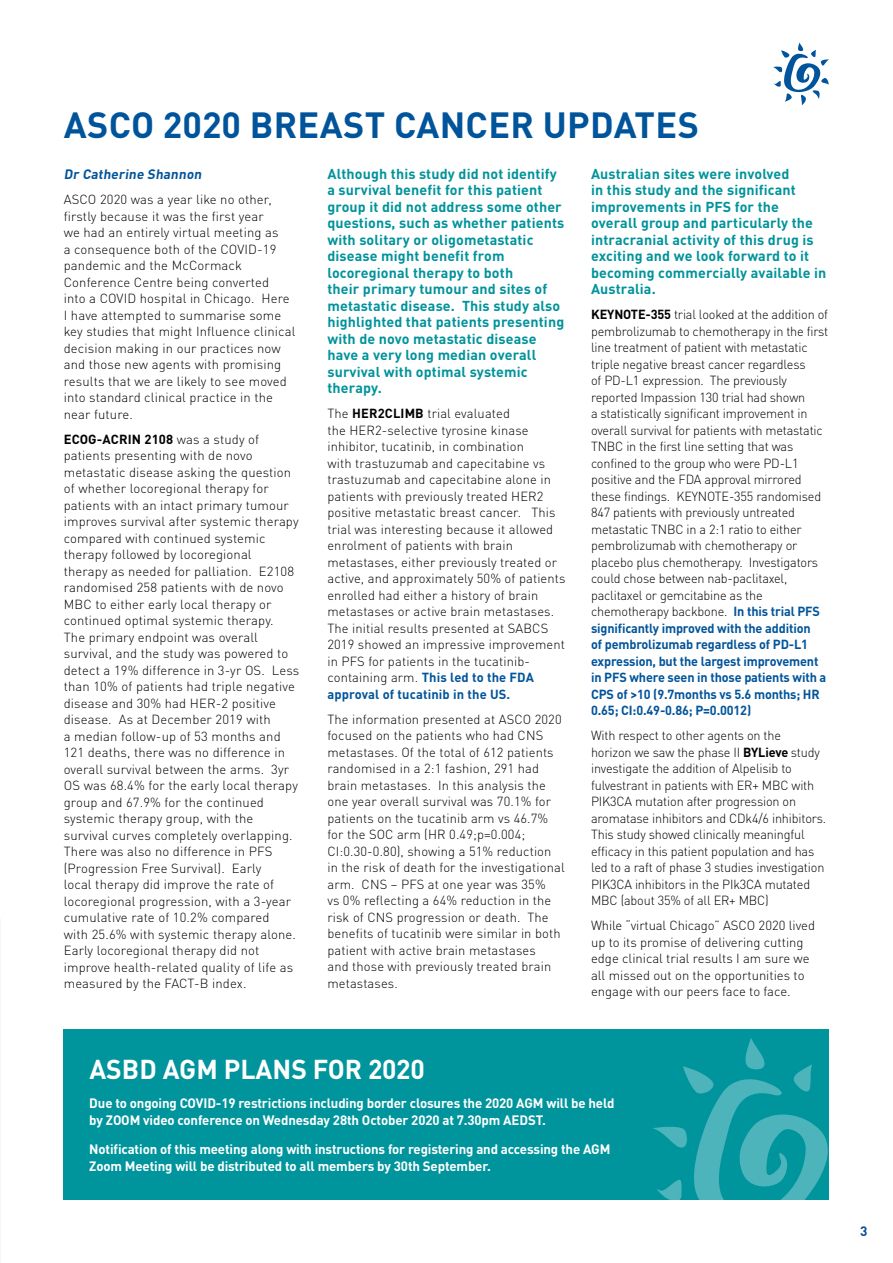
<style>
.page{position:relative;width:893px;height:1263px;background:#fff}
.page>*{position:absolute;margin:0;border:0;box-sizing:border-box;transform-origin:0 0}
.t1{font:700 36px "DIN Pro";letter-spacing:.01em;color:#00549b}
.t2{font:700 27px "DIN Pro";color:#fff}
.t3{font:700 14.25px/16.5px "DIN Pro";letter-spacing:.01em;color:#00939b}
.t4{font:700 13.5px/16.5px "DIN Pro";letter-spacing:-.01em;color:#fff}
.t5{font:700 13.5px "DIN Pro";color:#00549b}
.t6{font:700 13.5px "DIN Pro";color:#0d4e98}
.t7{font:300 13.05px/16.5px "DIN Pro";letter-spacing:.01em;color:#000}
.t8{font:300 13.05px/16.5px "DIN Pro";letter-spacing:-.01em;color:#000}
.s1{font-weight:700}
.s2{font-weight:700;color:#00549b}
</style>
<div class="page">
<svg style="left:773px;top:43px;width:56px;height:62px"></svg>
<div style="left:64px;top:1029px;width:765px;height:170px;background:#00959d"></div>
<svg style="left:653px;top:1038px;width:176px;height:162px"></svg>
<h1 class="t1" style="left:64px;top:95px;width:636px">ASCO 2020 BREAST CANCER UPDATES</h1>
<p class="t5" style="left:64px;top:163px;width:142px">Dr Catherine Shannon</p>
<p class="t7" style="left:64px;top:190px;width:233px">ASCO 2020 was a year like no other, firstly because it was the first year<br>we had an entirely virtual meeting as<br>a consequence both of the COVID-19 pandemic and the McCormack Conference Centre being converted<br>into a COVID hospital in Chicago. Here I have attempted to summarise some key studies that might Influence clinical decision making in our practices now and those new agents with promising results that we are likely to see moved into standard clinical practice in the near future.</p>
<p class="t7" style="left:64px;top:430px;width:237px"><span class="s1">ECOG-ACRIN 2108</span> was a study of patients presenting with de novo metastatic disease asking the question of whether locoregional therapy for patients with an intact primary tumour improves survival after systemic therapy compared with continued systemic therapy followed by locoregional<br>therapy as needed for palliation. E2108 randomised 258 patients with de novo MBC to either early local therapy or continued optimal systemic therapy.<br>The primary endpoint was overall survival, and the study was powered to detect a 19% difference in 3-yr OS. Less than 10% of patients had triple negative disease and 30% had HER-2 positive disease. As at December 2019 with<br>a median follow-up of 53 months and 121 deaths, there was no difference in overall survival between the arms. 3yr OS was 68.4% for the early local therapy group and 67.9% for the continued systemic therapy group, with the survival curves completely overlapping.<br>There was also no difference in PFS (Progression Free Survival). Early<br>local therapy did improve the rate of locoregional progression, with a 3-year cumulative rate of 10.2% compared<br>with 25.6% with systemic therapy alone.<br>Early locoregional therapy did not improve health-related quality of life as measured by the FACT-B index.</p>
<p class="t3" style="left:327px;top:164px;width:238px">Although this study did not identify a survival benefit for this patient group it did not address some other questions, such as whether patients with solitary or oligometastatic disease might benefit from locoregional therapy to both<br>their primary tumour and sites of metastatic disease. This study also highlighted that patients presenting with de novo metastatic disease have a very long median overall survival with optimal systemic therapy.</p>
<p class="t7" style="left:327px;top:404px;width:240px">The <span class="s1">HER2CLIMB</span> trial evaluated<br>the HER2-selective tyrosine kinase inhibitor, tucatinib, in combination<br>with trastuzumab and capecitabine vs trastuzumab and capecitabine alone in patients with previously treated HER2 positive metastatic breast cancer. This trial was interesting because it allowed enrolment of patients with brain metastases, either previously treated or active, and approximately 50% of patients enrolled had either a history of brain metastases or active brain metastases.<br>The initial results presented at SABCS 2019 showed an impressive improvement in PFS for patients in the tucatinib&shy;containing arm. <span class="s2">This led to the FDA approval of tucatinib in the US.</span></p>
<p class="t7" style="left:327px;top:710px;width:239px">The information presented at ASCO 2020 focused on the patients who had CNS metastases. Of the total of 612 patients randomised in a 2:1 fashion, 291 had brain metastases. In this analysis the one year overall survival was 70.1% for patients on the tucatinib arm vs 46.7% for the SOC arm (HR 0.49;p=0.004; CI:0.30-0.80), showing a 51% reduction in the risk of death for the investigational arm. CNS – PFS at one year was 35%<br>vs 0% reflecting a 64% reduction in the risk of CNS progression or death. The benefits of tucatinib were similar in both patient with active brain metastases<br>and those with previously treated brain metastases.</p>
<p class="t3" style="left:591px;top:164px;width:237px">Australian sites were involved<br>in this study and the significant improvements in PFS for the overall group and particularly the intracranial activity of this drug is exciting and we look forward to it becoming commercially available in<br>Australia.</p>
<p class="t8" style="left:591px;top:305px;width:239px"><span class="s1">KEYNOTE-355</span> trial looked at the addition of pembrolizumab to chemotherapy in the first line treatment of patient with metastatic triple negative breast cancer regardless<br>of PD-L1 expression. The previously reported Impassion 130 trial had shown<br>a statistically significant improvement in overall survival for patients with metastatic TNBC in the first line setting that was confined to the group who were PD-L1 positive and the FDA approval mirrored these findings. KEYNOTE-355 randomised 847 patients with previously untreated metastatic TNBC in a 2:1 ratio to either pembrolizumab with chemotherapy or placebo plus chemotherapy. Investigators could chose between nab-paclitaxel, paclitaxel or gemcitabine as the chemotherapy backbone. <span class="s2">In this trial PFS significantly improved with the addition<br>of pembrolizumab regardless of PD-L1 expression, but the largest improvement in PFS where seen in those patients with a CPS of &gt;10 (9.7months vs 5.6 months; HR 0.65; CI:0.49-0.86; P=0.0012)</span></p>
<p class="t8" style="left:591px;top:726px;width:237px">With respect to other agents on the<br>horizon we saw the phase II <span class="s1">BYLieve</span> study investigate the addition of Alpelisib to fulvestrant in patients with ER+ MBC with PIK3CA mutation after progression on aromatase inhibitors and CDk4/6 inhibitors.<br>This study showed clinically meaningful efficacy in this patient population and has led to a raft of phase 3 studies investigation PIK3CA inhibitors in the PIk3CA mutated MBC (about 35% of all ER+ MBC)</p>
<p class="t7" style="left:591px;top:916px;width:225px">While “virtual Chicago” ASCO 2020 lived up to its promise of delivering cutting edge clinical trial results I am sure we all missed out on the opportunities to engage with our peers face to face.</p>
<h2 class="t2" style="left:89px;top:1047px;width:337px">ASBD AGM PLANS FOR 2020</h2>
<p class="t4" style="left:89px;top:1093px;width:527px">Due to ongoing COVID-19 restrictions including border closures the 2020 AGM will be held by ZOOM video conference on Wednesday 28th October 2020 at 7.30pm AEDST.</p>
<p class="t4" style="left:89px;top:1139px;width:523px">Notification of this meeting along with instructions for registering and accessing the AGM<br>Zoom Meeting will be distributed to all members by 30th September.</p>
<p class="t6" style="left:860px;top:1220px;width:9px">3</p>
</div>
